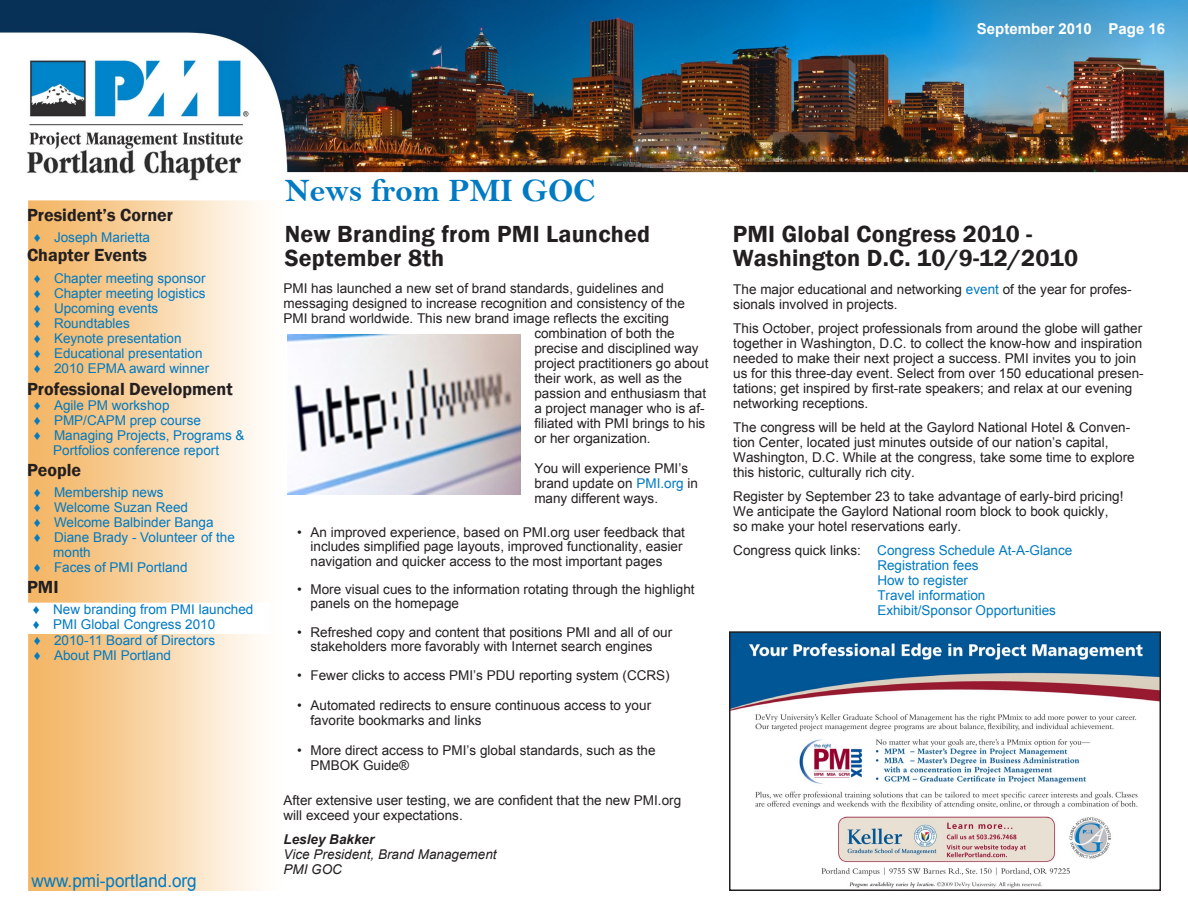
<style>
.page{position:relative;width:1188px;height:918px;background:#fff}
.page>*{position:absolute;margin:0;border:0;box-sizing:border-box;transform-origin:0 0}
.t1{font:33px "Bell MT Bold";letter-spacing:-.005em;color:#007ac2}
.t2{font:600 24px/24px "Franklin Gothic";letter-spacing:.01em;color:#231f20}
.t3{font:600 18px "Franklin Gothic";color:#231f20}
.t4{font:18px "Arial";color:#007ac2;scale:.95 1}
.t5{font:700 15px "Arial";color:#fff}
.t6{font:13.5px/15px "Arial";color:#231f20}
.t7{font:13.5px/15px "Arial";color:#007ac2}
.t8{font:italic 13.5px/15px "Arial";color:#231f20}
.t9{font:italic 700 13.5px "Arial";color:#231f20}
.t10{font:12px "Bell MT Bold";color:#fff}
.s1{color:#007ac2}
.s2{color:#231f20}
</style>
<div class="page">
<img style="left:28px;top:200px;width:260px;height:691px">
<img style="left:0;top:0;width:1188px;height:181px">
<div style="left:25px;top:603px;width:245px;height:30px;background:#fff"></div>
<img style="left:732px;top:634px;width:426px;height:254px">
<div style="left:729px;top:631px;width:432px;height:260px;border:2px solid #231f20"></div>
<img style="left:288px;top:334px;width:233px;height:161px">
<p class="t10" style="left:1047px;top:20px;width:124px">December 2009/Pg 16</p>
<p class="t5" style="left:977px;top:19px;width:190px">September 2010 Page 16</p>
<h3 class="t3" style="left:27px;top:204px;width:148px">President’s Corner</h3>
<p class="t7" style="left:34px;top:230px;width:118px">♦ Joseph Marietta</p>
<h3 class="t3" style="left:27px;top:244px;width:122px">Chapter Events</h3>
<p class="t7" style="left:34px;top:271px;width:177px">♦ Chapter meeting sponsor ♦ Chapter meeting logistics ♦ Upcoming events<br>♦ Roundtables<br>♦ Keynote presentation<br>♦ Educational presentation ♦ 2010 EPMA award winner</p>
<h3 class="t3" style="left:27px;top:378px;width:207px">Professional Development</h3>
<p class="t7" style="left:34px;top:398px;width:137px">♦ Agile PM workshop</p>
<p class="t7" style="left:34px;top:413px;width:169px">♦ PMP/CAPM prep course</p>
<p class="t7" style="left:34px;top:428px;width:212px">♦ Managing Projects, Programs &amp;</p>
<p class="t7" style="left:53px;top:443px;width:167px">Portfolios conference report</p>
<h3 class="t3" style="left:27px;top:459px;width:56px">People</h3>
<p class="t7" style="left:34px;top:485px;width:131px">♦ Membership news</p>
<p class="t7" style="left:34px;top:500px;width:156px">♦ Welcome Suzan Reed</p>
<p class="t7" style="left:34px;top:515px;width:181px">♦ Welcome Balbinder Banga</p>
<p class="t7" style="left:34px;top:530px;width:203px">♦ Diane Brady - Volunteer of the</p>
<p class="t7" style="left:53px;top:545px;width:39px">month</p>
<p class="t7" style="left:34px;top:560px;width:155px">♦ Faces of PMI Portland</p>
<h3 class="t3" style="left:27px;top:576px;width:33px">PMI</h3>
<p class="t7" style="left:33px;top:602px;width:222px">♦ New branding from PMI launched ♦ PMI Global Congress 2010</p>
<p class="t7" style="left:34px;top:633px;width:183px">♦ 2010-11 Board of Directors ♦ About PMI Portland</p>
<h3 class="t4" style="left:32px;top:868px;width:176px">www.pmi-portland.org</h3>
<h1 class="t1" style="left:285px;top:171px;width:312px">News from PMI GOC</h1>
<h2 class="t2" style="left:285px;top:222px;width:367px">New Branding from PMI Launched<br>September 8th</h2>
<h2 class="t2" style="left:733px;top:222px;width:347px">PMI Global Congress 2010 -<br>Washington D.C. 10/9-12/2010</h2>
<p class="t6" style="left:733px;top:281px;width:400px">The major educational and networking <span class="s1">event</span> of the year for profes&shy;sionals involved in projects.</p>
<p class="t6" style="left:733px;top:320px;width:412px">This October, project professionals from around the globe will gather together in Washington, D.C. to collect the know-how and inspiration needed to make their next project a success. PMI invites you to join us for this three-day event. Select from over 150 educational presen&shy;tations; get inspired by first-rate speakers; and relax at our evening networking receptions.</p>
<p class="t6" style="left:733px;top:419px;width:403px">The congress will be held at the Gaylord National Hotel &amp; Conven&shy;tion Center, located just minutes outside of our nation’s capital, Washington, D.C. While at the congress, take some time to explore this historic, culturally rich city.</p>
<p class="t6" style="left:733px;top:488px;width:392px">Register by September 23 to take advantage of early-bird pricing!<br>We anticipate the Gaylord National room block to book quickly, so make your hotel reservations early.</p>
<p class="t7" style="left:877px;top:542px;width:197px;text-indent:-144px"><span class="s2">Congress quick links:</span> Congress Schedule At-A-Glance<br>Registration fees<br>How to register<br>Travel information<br>Exhibit/Sponsor Opportunities</p>
<p class="t6" style="left:284px;top:281px;width:382px">PMI has launched a new set of brand standards, guidelines and</p>
<p class="t6" style="left:284px;top:296px;width:403px">messaging designed to increase recognition and consistency of the</p>
<p class="t6" style="left:284px;top:311px;width:387px">PMI brand worldwide. This new brand image reflects the exciting</p>
<p class="t6" style="left:534px;top:326px;width:142px">combination of both the</p>
<p class="t6" style="left:534px;top:341px;width:166px">precise and disciplined way</p>
<p class="t6" style="left:534px;top:356px;width:176px">project practitioners go about</p>
<p class="t6" style="left:534px;top:371px;width:149px">their work, as well as the</p>
<p class="t6" style="left:534px;top:386px;width:173px">passion and enthusiasm that</p>
<p class="t6" style="left:534px;top:401px;width:172px">a project manager who is af-</p>
<p class="t6" style="left:534px;top:416px;width:173px">filiated with PMI brings to his</p>
<p class="t6" style="left:534px;top:431px;width:118px">or her organization.</p>
<p class="t6" style="left:534px;top:461px;width:165px">You will experience PMI’s brand update on <span class="s1">PMI.org</span> in many different ways.</p>
<p class="t6" style="left:311px;top:525px;width:376px;line-height:14.2px;text-indent:-14px">• An improved experience, based on PMI.org user feedback that includes simplified page layouts, improved functionality, easier navigation and quicker access to the most important pages</p>
<p class="t6" style="left:311px;top:582px;width:386px;line-height:14.2px;text-indent:-14px">• More visual cues to the information rotating through the highlight panels on the homepage</p>
<p class="t6" style="left:297px;top:625px;width:377px;line-height:14.2px;text-align:center">• Refreshed copy and content that positions PMI and all of our stakeholders more favorably with Internet search engines</p>
<p class="t6" style="left:297px;top:668px;width:374px">• Fewer clicks to access PMI’s PDU reporting system (CCRS)</p>
<p class="t6" style="left:311px;top:698px;width:342px;text-indent:-14px">• Automated redirects to ensure continuous access to your favorite bookmarks and links</p>
<p class="t6" style="left:311px;top:743px;width:347px;text-indent:-14px">• More direct access to PMI’s global standards, such as the<br>PMBOK Guide®</p>
<p class="t6" style="left:284px;top:793px;width:399px">After extensive user testing, we are confident that the new PMI.org will exceed your expectations.</p>
<p class="t9" style="left:284px;top:830px;width:92px">Lesley Bakker</p>
<p class="t8" style="left:284px;top:847px;width:215px">Vice President, Brand Management<br>PMI GOC</p>
</div>
